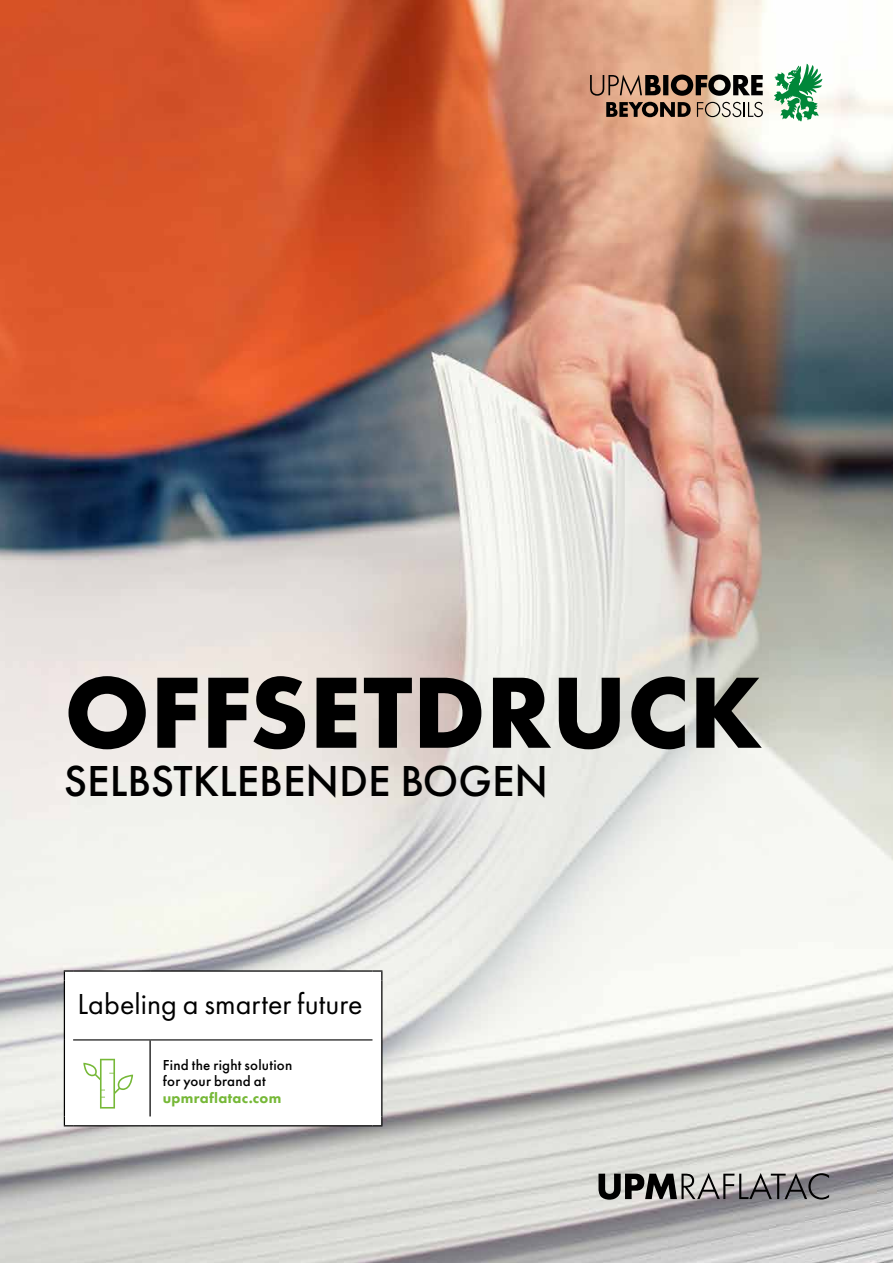
<style>
.page{position:relative;width:893px;height:1263px;background:#fff}
.page>*{position:absolute;margin:0;border:0;box-sizing:border-box;transform-origin:0 0}
.t1{font:700 105px "Futura PT";color:#000}
.t2{font:500 45px "Futura PT";color:#000}
.t3{font:30px "Futura PT";letter-spacing:.005em;color:#000}
.t4{font:500 15px/16.5px "Futura PT";letter-spacing:.015em;color:#000}
.t5{font:800 15px "Futura PT";letter-spacing:.015em;color:#76b837}
</style>
<div class="page">
<img style="left:0;top:0;width:893px;height:1263px">
<svg style="left:65px;top:972px;width:316px;height:153px"></svg>
<svg style="left:64px;top:970px;width:9px;height:10px"></svg>
<hr style="left:73px;top:970px;width:77px;height:2px;background:#000">
<hr style="left:150px;top:970px;width:222px;height:2px;background:#000">
<svg style="left:372px;top:970px;width:10px;height:10px"></svg>
<hr style="left:64px;top:980px;width:1px;height:60px;background:#000">
<hr style="left:381px;top:980px;width:1px;height:60px;background:#000">
<hr style="left:64px;top:1040px;width:1px;height:76px;background:#000">
<hr style="left:381px;top:1040px;width:1px;height:76px;background:#000">
<svg style="left:64px;top:1116px;width:9px;height:10px"></svg>
<hr style="left:73px;top:1125px;width:77px;height:1px;background:#000">
<hr style="left:150px;top:1125px;width:222px;height:1px;background:#000">
<svg style="left:372px;top:1116px;width:10px;height:10px"></svg>
<hr style="left:73px;top:1039px;width:77px;height:1px;background:#000">
<hr style="left:150px;top:1039px;width:222px;height:1px;background:#000">
<hr style="left:149px;top:1040px;width:2px;height:76px;background:#000">
<svg style="left:598px;top:1173px;width:231px;height:27px;background:#7e7c7c"></svg>
<svg style="left:590px;top:75px;width:173px;height:21px;background:#786253"></svg>
<svg style="left:606px;top:102px;width:85px;height:15px"></svg>
<svg style="left:697px;top:102px;width:66px;height:15px"></svg>
<svg style="left:774px;top:64px;width:49px;height:58px"></svg>
<svg style="left:83px;top:1059px;width:50px;height:49px"></svg>
<h1 class="t1" style="left:64px;top:645px;width:700px">OFFSETDRUCK</h1>
<h2 class="t2" style="left:64px;top:754px;width:486px">SELBSTKLEBENDE BOGEN</h2>
<h3 class="t3" style="left:77px;top:986px;width:287px">Labeling a smarter future</h3>
<p class="t4" style="left:163px;top:1056px;width:131px">Find the right solution for your brand at</p>
<p class="t5" style="left:163px;top:1088px;width:120px">upmraflatac.com</p>
</div>
